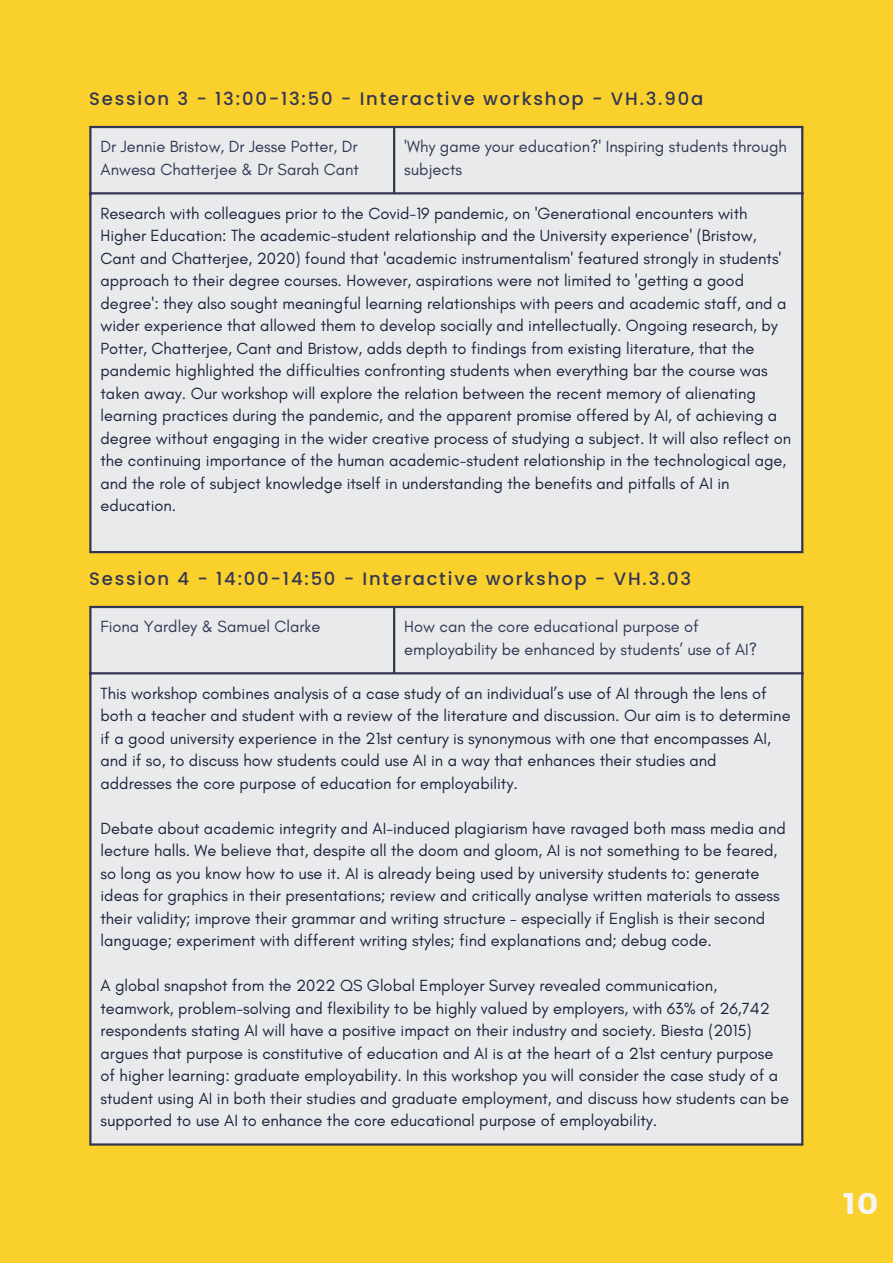
<style>
.page{position:relative;width:893px;height:1264px;background:#fff}
.page>*{position:absolute;margin:0;border:0;box-sizing:border-box;transform-origin:0 0}
.t1{font:700 30px "Montserrat";color:#f5f5f5}
.t2{font:500 18px "Poppins";letter-spacing:.1em;color:#333652}
.t3{font:16.5px/22.5px "Glacial Indifference";color:#1d213b}
.t4{font:16.5px/22.5px "Glacial Indifference";color:#333652}
</style>
<div class="page">
<div style="left:0;top:0;width:892px;height:1262px;background:#fad02c"></div>
<div style="left:91px;top:128px;width:710px;height:423px;background:#e9eaec"></div>
<hr style="left:89px;top:128px;width:2px;height:423px;background:#333652">
<hr style="left:393px;top:128px;width:2px;height:64px;background:#333652">
<hr style="left:801px;top:128px;width:2px;height:423px;background:#333652">
<hr style="left:89px;top:126px;width:714px;height:2px;background:#333652">
<hr style="left:89px;top:192px;width:714px;height:2px;background:#333652">
<hr style="left:89px;top:551px;width:714px;height:2px;background:#333652">
<div style="left:91px;top:608px;width:710px;height:535px;background:#e9eaec"></div>
<hr style="left:89px;top:608px;width:2px;height:535px;background:#333652">
<hr style="left:393px;top:608px;width:2px;height:64px;background:#333652">
<hr style="left:801px;top:608px;width:2px;height:535px;background:#333652">
<hr style="left:89px;top:606px;width:714px;height:2px;background:#333652">
<hr style="left:89px;top:672px;width:714px;height:2px;background:#333652">
<hr style="left:89px;top:1143px;width:714px;height:2px;background:#333652">
<p class="t2" style="left:89px;top:86px;width:615px">Session 3 - 13:00-13:50 - Interactive workshop - VH.3.90a</p>
<p class="t4" style="left:100px;top:135px;width:260px">Dr Jennie Bristow, Dr Jesse Potter, Dr<br>Anwesa Chatterjee &amp; Dr Sarah Cant</p>
<p class="t4" style="left:404px;top:135px;width:384px">'Why game your education?' Inspiring students through subjects</p>
<p class="t3" style="left:100px;top:202px;width:692px">Research with colleagues prior to the Covid-19 pandemic, on 'Generational encounters with Higher Education: The academic-student relationship and the University experience' (Bristow, Cant and Chatterjee, 2020) found that 'academic instrumentalism' featured strongly in students' approach to their degree courses. However, aspirations were not limited to 'getting a good degree': they also sought meaningful learning relationships with peers and academic staff, and a wider experience that allowed them to develop socially and intellectually. Ongoing research, by Potter, Chatterjee, Cant and Bristow, adds depth to findings from existing literature, that the pandemic highlighted the difficulties confronting students when everything bar the course was taken away. Our workshop will explore the relation between the recent memory of alienating learning practices during the pandemic, and the apparent promise offered by AI, of achieving a degree without engaging in the wider creative process of studying a subject. It will also reflect on the continuing importance of the human academic-student relationship in the technological age, and the role of subject knowledge itself in understanding the benefits and pitfalls of AI in education.</p>
<p class="t2" style="left:89px;top:566px;width:603px">Session 4 - 14:00-14:50 - Interactive workshop - VH.3.03</p>
<p class="t4" style="left:100px;top:615px;width:221px">Fiona Yardley &amp; Samuel Clarke</p>
<p class="t4" style="left:404px;top:615px;width:354px">How can the core educational purpose of employability be enhanced by students’ use of AI?</p>
<p class="t3" style="left:100px;top:681px;width:691px">This workshop combines analysis of a case study of an individual’s use of AI through the lens of both a teacher and student with a review of the literature and discussion. Our aim is to determine if a good university experience in the 21st century is synonymous with one that encompasses AI, and if so, to discuss how students could use AI in a way that enhances their studies and addresses the core purpose of education for employability.</p>
<p class="t3" style="left:100px;top:816px;width:686px">Debate about academic integrity and AI-induced plagiarism have ravaged both mass media and lecture halls. We believe that, despite all the doom and gloom, AI is not something to be feared, so long as you know how to use it. AI is already being used by university students to: generate ideas for graphics in their presentations; review and critically analyse written materials to assess their validity; improve their grammar and writing structure – especially if English is their second language; experiment with different writing styles; find explanations and; debug code.</p>
<p class="t3" style="left:100px;top:974px;width:690px">A global snapshot from the 2022 QS Global Employer Survey revealed communication, teamwork, problem-solving and flexibility to be highly valued by employers, with 63% of 26,742 respondents stating AI will have a positive impact on their industry and society. Biesta (2015) argues that purpose is constitutive of education and AI is at the heart of a 21st century purpose of higher learning: graduate employability. In this workshop you will consider the case study of a student using AI in both their studies and graduate employment, and discuss how students can be supported to use AI to enhance the core educational purpose of employability.</p>
<p class="t1" style="left:843px;top:1183px;width:36px">10</p>
</div>
